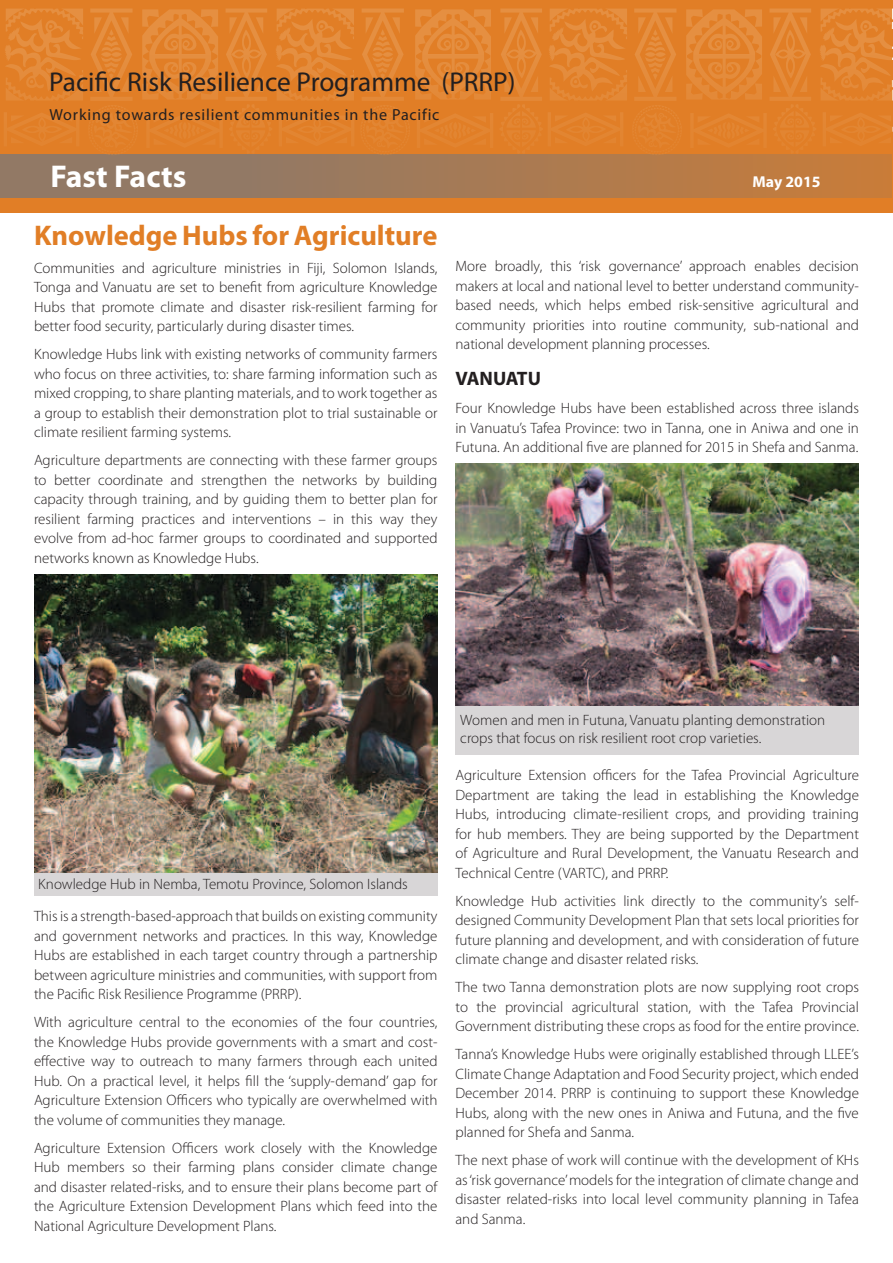
<style>
.page{position:relative;width:893px;height:1263px;background:#fff}
.page>*{position:absolute;margin:0;border:0;box-sizing:border-box;transform-origin:0 0}
.t1{font:700 31.65px "Myriad Pro";color:#fff}
.t2{font:700 28.5px "Myriad Pro";color:#e17e26}
.t3{font:27.3px "Myriad Pro";color:#231f20}
.t4{font:700 19.5px "Myriad Pro";letter-spacing:-.015em;color:#231f20}
.t5{font:16.05px "Myriad Pro";letter-spacing:.05em;color:#231f20}
.t6{font:700 15.75px "Myriad Pro";color:#fff}
.t7{font:300 15px/19.5px "Myriad Pro";color:#231f20;text-align:justify}
</style>
<div class="page">
<img style="left:34px;top:574px;width:403px;height:299px">
<img style="left:455px;top:464px;width:404px;height:241px">
<div style="left:0;top:0;width:892px;height:213px;background:#e17e26"></div>
<div style="left:0;top:154px;width:892px;height:44px;background:linear-gradient(to right,#87786e,#c57c3c)"></div>
<svg style="left:4px;top:9px;width:350px;height:146px"></svg>
<svg style="left:360px;top:9px;width:133px;height:146px"></svg>
<svg style="left:499px;top:9px;width:394px;height:146px"></svg>
<div style="left:34px;top:873px;width:403px;height:23px;background:#d8d6d7"></div>
<div style="left:455px;top:706px;width:404px;height:49px;background:#d8d6d7"></div>
<h3 class="t3" style="left:49px;top:67px;width:468px">Pacific Risk Resilience Programme (PRRP)</h3>
<p class="t5" style="left:49px;top:106px;width:391px">Working towards resilient communities in the Pacific</p>
<h1 class="t1" style="left:50px;top:159px;width:137px">Fast Facts</h1>
<p class="t6" style="left:752px;top:173px;width:70px">May 2015</p>
<h2 class="t2" style="left:34px;top:219px;width:405px">Knowledge Hubs for Agriculture</h2>
<p class="t7" style="left:34px;top:258px;width:405px">Communities and agriculture ministries in Fiji, Solomon Islands, Tonga and Vanuatu are set to benefit from agriculture Knowledge Hubs that promote climate and disaster risk-resilient farming for better food security, particularly during disaster times.</p>
<p class="t7" style="left:34px;top:345px;width:405px">Knowledge Hubs link with existing networks of community farmers who focus on three activities, to: share farming information such as mixed cropping, to share planting materials, and to work together as a group to establish their demonstration plot to trial sustainable or climate resilient farming systems.</p>
<p class="t7" style="left:34px;top:451px;width:405px">Agriculture departments are connecting with these farmer groups to better coordinate and strengthen the networks by building capacity through training, and by guiding them to better plan for resilient farming practices and interventions – in this way they evolve from ad-hoc farmer groups to coordinated and supported networks known as Knowledge Hubs.</p>
<p class="t7" style="left:455px;top:257px;width:405px">More broadly, this ‘risk governance’ approach enables decision makers at local and national level to better understand community&shy;based needs, which helps embed risk-sensitive agricultural and community priorities into routine community, sub-national and national development planning processes.</p>
<h3 class="t4" style="left:455px;top:368px;width:87px">VANUATU</h3>
<p class="t7" style="left:455px;top:399px;width:405px">Four Knowledge Hubs have been established across three islands in Vanuatu’s Tafea Province: two in Tanna, one in Aniwa and one in Futuna. An additional five are planned for 2015 in Shefa and Sanma.</p>
<p class="t7" style="left:38px;top:874px;width:371px">Knowledge Hub in Nemba, Temotu Province, Solomon Islands</p>
<p class="t7" style="left:34px;top:906px;width:405px">This is a strength-based-approach that builds on existing community and government networks and practices. In this way, Knowledge Hubs are established in each target country through a partnership between agriculture ministries and communities, with support from the Pacific Risk Resilience Programme (PRRP).</p>
<p class="t7" style="left:34px;top:1012px;width:405px">With agriculture central to the economies of the four countries, the Knowledge Hubs provide governments with a smart and cost&shy;effective way to outreach to many farmers through each united Hub. On a practical level, it helps fill the ‘supply-demand’ gap for Agriculture Extension Officers who typically are overwhelmed with the volume of communities they manage.</p>
<p class="t7" style="left:34px;top:1138px;width:405px">Agriculture Extension Officers work closely with the Knowledge Hub members so their farming plans consider climate change and disaster related-risks, and to ensure their plans become part of the Agriculture Extension Development Plans which feed into the National Agriculture Development Plans.</p>
<p class="t7" style="left:460px;top:711px;width:366px;line-height:18px">Women and men in Futuna, Vanuatu planting demonstration crops that focus on risk resilient root crop varieties.</p>
<p class="t7" style="left:455px;top:765px;width:405px">Agriculture Extension officers for the Tafea Provincial Agriculture Department are taking the lead in establishing the Knowledge Hubs, introducing climate-resilient crops, and providing training for hub members. They are being supported by the Department of Agriculture and Rural Development, the Vanuatu Research and Technical Centre (VARTC), and PRRP.</p>
<p class="t7" style="left:455px;top:891px;width:405px">Knowledge Hub activities link directly to the community’s self&shy;designed Community Development Plan that sets local priorities for future planning and development, and with consideration of future climate change and disaster related risks.</p>
<p class="t7" style="left:455px;top:977px;width:405px">The two Tanna demonstration plots are now supplying root crops to the provincial agricultural station, with the Tafea Provincial Government distributing these crops as food for the entire province.</p>
<p class="t7" style="left:455px;top:1044px;width:405px">Tanna’s Knowledge Hubs were originally established through LLEE’s Climate Change Adaptation and Food Security project, which ended December 2014. PRRP is continuing to support these Knowledge Hubs, along with the new ones in Aniwa and Futuna, and the five planned for Shefa and Sanma.</p>
<p class="t7" style="left:455px;top:1150px;width:405px">The next phase of work will continue with the development of KHs as ‘risk governance’ models for the integration of climate change and disaster related-risks into local level community planning in Tafea and Sanma.</p>
</div>
